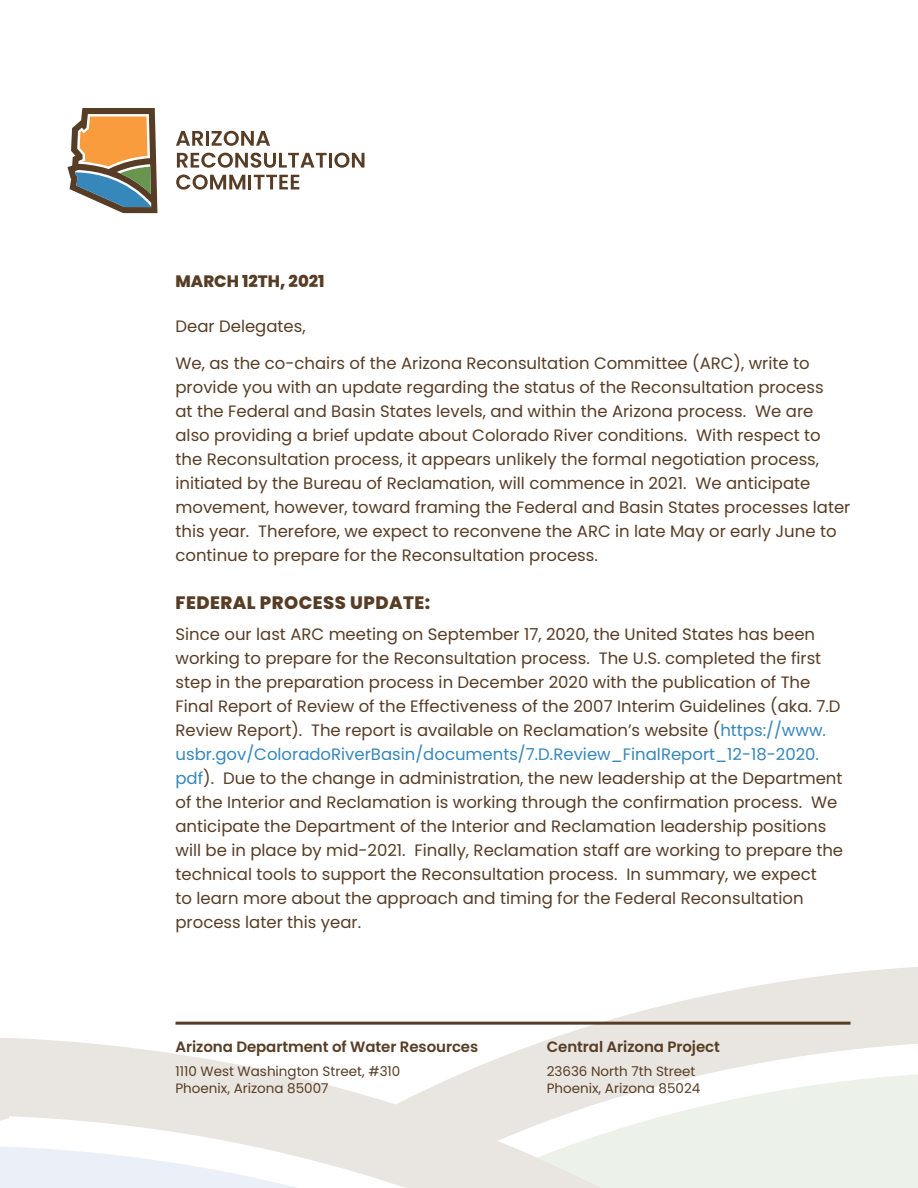
<style>
.page{position:relative;width:918px;height:1188px;background:#fff}
.page>*{position:absolute;margin:0;border:0;box-sizing:border-box;transform-origin:0 0}
.t1{font:800 18px "Poppins";letter-spacing:.025em;color:#573d25}
.t2{font:16.5px/24px "Poppins";color:#573d25}
.t3{font:800 16.5px "Poppins";color:#573d25}
.t4{font:600 15px "Poppins";letter-spacing:-.005em;color:#573d25}
.t5{font:13.5px/18px "Poppins";color:#573d25}
.s1{color:#3687ba}
</style>
<div class="page">
<svg style="left:0;top:967px;width:918px;height:161px"></svg>
<svg style="left:537px;top:1074px;width:381px;height:54px"></svg>
<svg style="left:6px;top:1128px;width:912px;height:60px"></svg>
<svg style="left:0;top:1146px;width:6px;height:42px"></svg>
<hr style="left:176px;top:1022px;width:674px;height:3px;background:#573d25">
<svg style="left:176px;top:131px;width:27px;height:15px"></svg>
<hr style="left:206px;top:131px;width:3px;height:15px;background:#573d25">
<svg style="left:212px;top:131px;width:58px;height:15px"></svg>
<svg style="left:177px;top:153px;width:150px;height:15px"></svg>
<hr style="left:329px;top:153px;width:3px;height:15px;background:#573d25">
<svg style="left:334px;top:153px;width:30px;height:15px"></svg>
<svg style="left:176px;top:175px;width:69px;height:15px"></svg>
<hr style="left:248px;top:175px;width:3px;height:14px;background:#573d25">
<svg style="left:254px;top:175px;width:45px;height:14px"></svg>
<svg style="left:67px;top:108px;width:90px;height:105px"></svg>
<p class="t3" style="left:176px;top:272px;width:151px">MARCH 12TH, 2021</p>
<p class="t2" style="left:176px;top:314px;width:132px">Dear Delegates,</p>
<p class="t2" style="left:176px;top:351px;width:676px">We, as the co-chairs of the Arizona Reconsultation Committee (ARC), write to provide you with an update regarding the status of the Reconsultation process<br>at the Federal and Basin States levels, and within the Arizona process. We are also providing a brief update about Colorado River conditions. With respect to the Reconsultation process, it appears unlikely the formal negotiation process, initiated by the Bureau of Reclamation, will commence in 2021. We anticipate movement, however, toward framing the Federal and Basin States processes later this year. Therefore, we expect to reconvene the ARC in late May or early June to continue to prepare for the Reconsultation process.</p>
<p class="t1" style="left:176px;top:592px;width:256px">FEDERAL PROCESS UPDATE:</p>
<p class="t2" style="left:176px;top:622px;width:669px">Since our last ARC meeting on September 17, 2020, the United States has been working to prepare for the Reconsultation process. The U.S. completed the first step in the preparation process in December 2020 with the publication of The Final Report of Review of the Effectiveness of the 2007 Interim Guidelines (aka. 7.D Review Report). The report is available on Reclamation’s website (<span class="s1">https://www. usbr.gov/ColoradoRiverBasin/documents/7.D.Review_FinalReport_12-18-2020. pdf</span>). Due to the change in administration, the new leadership at the Department of the Interior and Reclamation is working through the confirmation process. We anticipate the Department of the Interior and Reclamation leadership positions will be in place by mid-2021. Finally, Reclamation staff are working to prepare the technical tools to support the Reconsultation process. In summary, we expect<br>to learn more about the approach and timing for the Federal Reconsultation process later this year.</p>
<p class="t4" style="left:176px;top:1038px;width:304px">Arizona Department of Water Resources</p>
<p class="t4" style="left:547px;top:1038px;width:175px">Central Arizona Project</p>
<p class="t5" style="left:176px;top:1062px;width:226px">1110 West Washington Street, #310<br>Phoenix, Arizona 85007</p>
<p class="t5" style="left:547px;top:1062px;width:155px">23636 North 7th Street<br>Phoenix, Arizona 85024</p>
</div>
